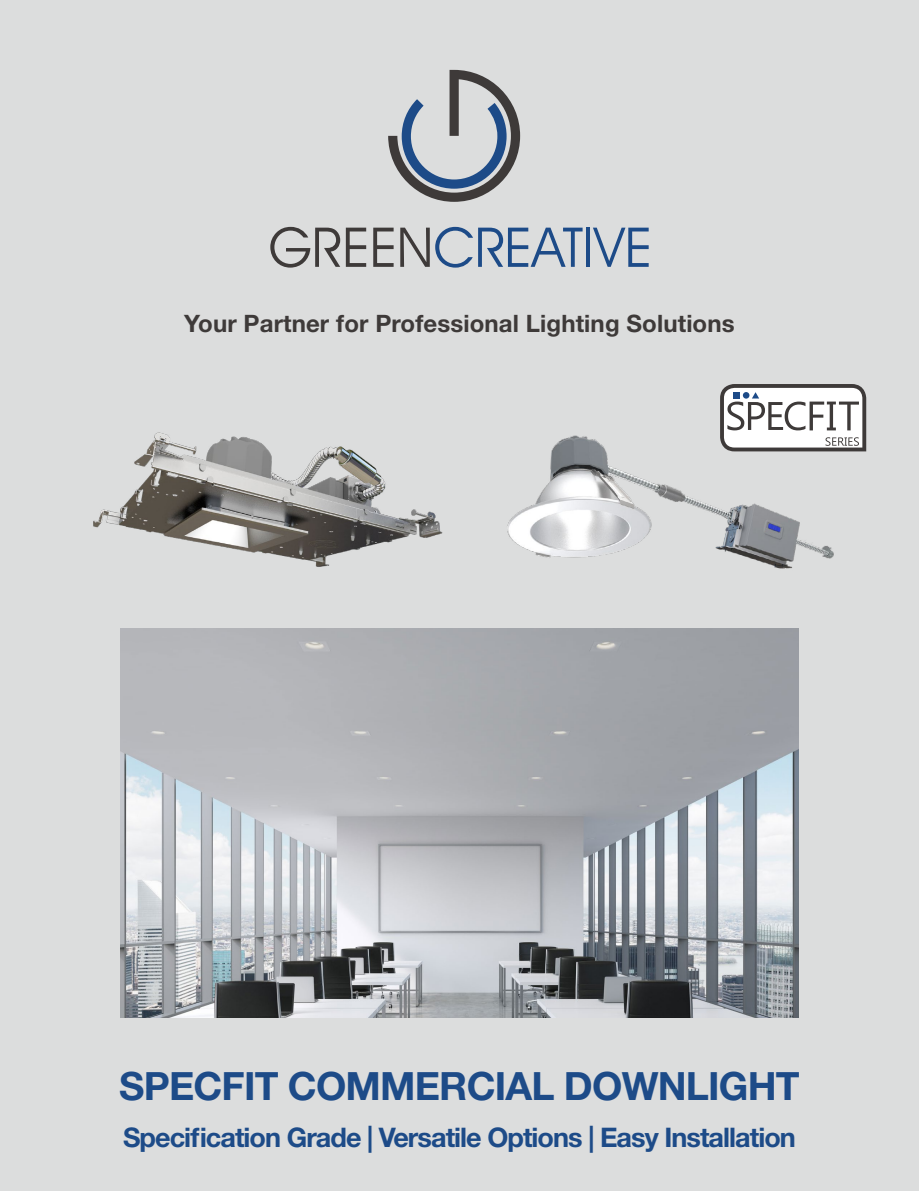
<style>
.page{position:relative;width:919px;height:1191px;background:#fff}
.page>*{position:absolute;margin:0;border:0;box-sizing:border-box;transform-origin:0 0}
.t1{font:700 39px "Helvetica Neue LT Pro";letter-spacing:-.02em;color:#1d4b88}
.t2{font:700 27px "Helvetica Neue LT Pro";letter-spacing:-.035em;color:#1d4b88}
.t3{font:700 24px "Helvetica Neue LT Pro";letter-spacing:.005em;color:#3e3a39}
</style>
<div class="page">
<div style="left:0;top:0;width:918px;height:1191px;background:#dcdddd"></div>
<img style="left:507px;top:435px;width:359px;height:134px">
<img style="left:93px;top:432px;width:350px;height:135px">
<img style="left:120px;top:628px;width:678px;height:390px">
<svg style="left:270px;top:227px;width:70px;height:41px"></svg>
<svg style="left:346px;top:228px;width:20px;height:39px"></svg>
<svg style="left:373px;top:228px;width:20px;height:39px"></svg>
<svg style="left:400px;top:227px;width:182px;height:41px"></svg>
<hr style="left:586px;top:228px;width:4px;height:39px;background:#1d4b88">
<svg style="left:593px;top:228px;width:55px;height:39px"></svg>
<svg style="left:388px;top:70px;width:132px;height:132px"></svg>
<svg style="left:720px;top:384px;width:146px;height:67px;background:#c5c4c5"></svg>
<p class="t3" style="left:184px;top:308px;width:552px">Your Partner for Professional Lighting Solutions</p>
<h1 class="t1" style="left:119px;top:1061px;width:682px">SPECFIT COMMERCIAL DOWNLIGHT</h1>
<p class="t2" style="left:123px;top:1119px;width:674px">Specification Grade | Versatile Options | Easy Installation</p>
</div>
